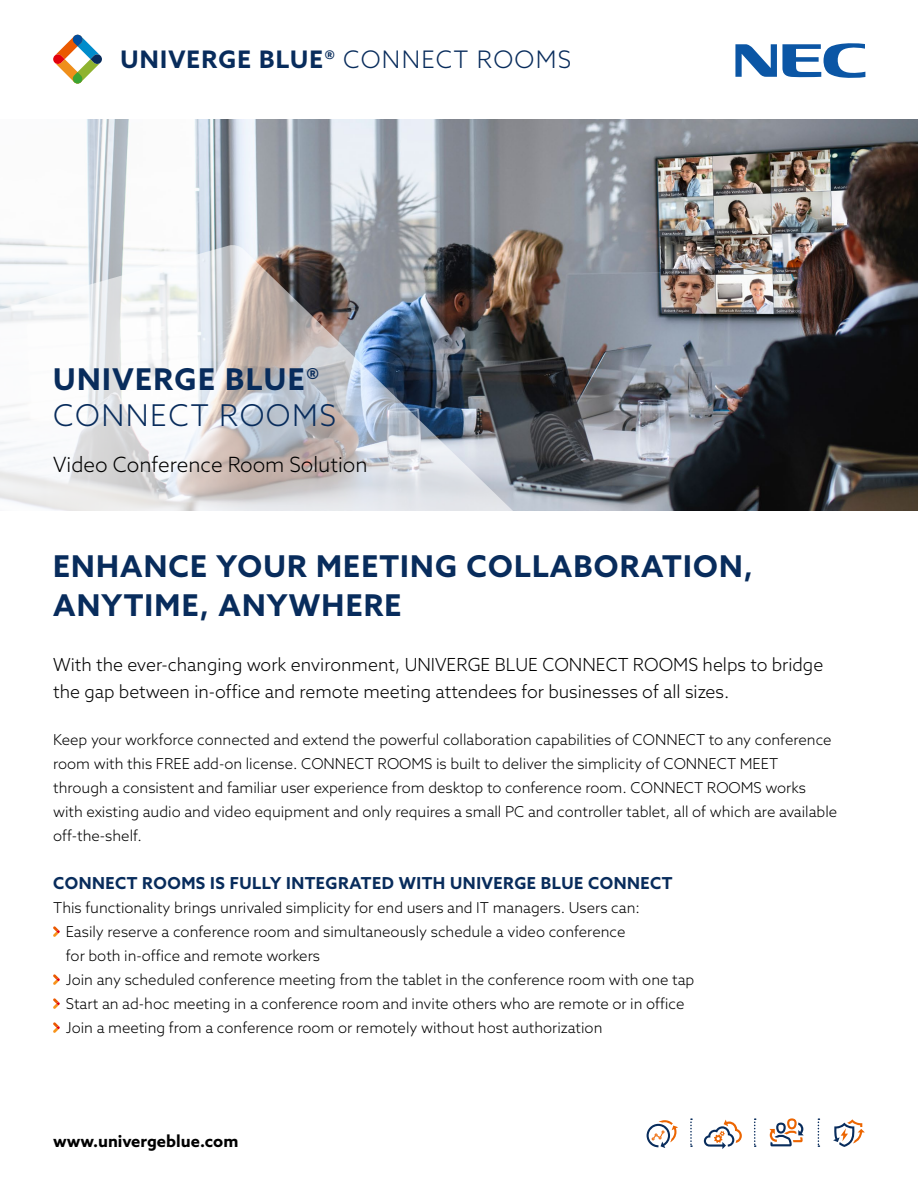
<style>
.page{position:relative;width:918px;height:1188px;background:#fff}
.page>*{position:absolute;margin:0;border:0;box-sizing:border-box;transform-origin:0 0}
.t1{font:700 30px/39px "Azo Sans";letter-spacing:.04em;color:#082c5c}
.t2{font:300 30px "Azo Sans";letter-spacing:.05em;color:#082c5c}
.t3{font:700 24.15px "Azo Sans";letter-spacing:.05em;color:#082c5c}
.t4{font:300 21px "Azo Sans";color:#000}
.t5{font:300 18px/27px "Azo Sans";color:#000}
.t6{font:700 16.5px "Azo Sans";letter-spacing:.03em;color:#082c5c}
.t7{font:700 16.5px "Azo Sans";color:#000}
.t8{font:300 15px/24px "Azo Sans";color:#000}
.s1{font-weight:300}
</style>
<div class="page">
<img style="left:248px;top:119px;width:670px;height:391px">
<svg style="left:0;top:119px;width:248px;height:125px"></svg>
<img style="left:0;top:244px;width:568px;height:267px">
<svg style="left:735px;top:43px;width:130px;height:35px"></svg>
<svg style="left:647px;top:1120px;width:31px;height:28px"></svg>
<svg style="left:769px;top:1118px;width:35px;height:28px"></svg>
<svg style="left:704px;top:1120px;width:38px;height:29px"></svg>
<svg style="left:833px;top:1119px;width:32px;height:28px"></svg>
<svg style="left:818px;top:1118px;width:1px;height:29px"></svg>
<svg style="left:754px;top:1118px;width:2px;height:29px"></svg>
<svg style="left:690px;top:1118px;width:2px;height:29px"></svg>
<svg style="left:53px;top:926px;width:7px;height:11px"></svg>
<svg style="left:53px;top:974px;width:7px;height:11px"></svg>
<svg style="left:53px;top:998px;width:7px;height:11px"></svg>
<svg style="left:53px;top:1022px;width:7px;height:11px"></svg>
<svg style="left:53px;top:35px;width:49px;height:49px"></svg>
<h2 class="t3" style="left:121px;top:43px;width:452px">UNIVERGE BLUE® <span class="s1">CONNECT ROOMS</span></h2>
<h1 class="t1" style="left:53px;top:359px;width:268px">UNIVERGE BLUE®</h1>
<h1 class="t2" style="left:53px;top:396px;width:284px">CONNECT ROOMS</h1>
<h3 class="t4" style="left:53px;top:451px;width:316px">Video Conference Room Solution</h3>
<h1 class="t1" style="left:53px;top:546px;width:701px">ENHANCE YOUR MEETING COLLABORATION,<br>ANYTIME, ANYWHERE</h1>
<p class="t5" style="left:53px;top:651px;width:772px">With the ever-changing work environment, UNIVERGE BLUE CONNECT ROOMS helps to bridge the gap between in-office and remote meeting attendees for businesses of all sizes.</p>
<p class="t8" style="left:53px;top:727px;width:786px">Keep your workforce connected and extend the powerful collaboration capabilities of CONNECT to any conference room with this FREE add-on license. CONNECT ROOMS is built to deliver the simplicity of CONNECT MEET<br>through a consistent and familiar user experience from desktop to conference room. CONNECT ROOMS works with existing audio and video equipment and only requires a small PC and controller tablet, all of which are available off-the-shelf.</p>
<p class="t6" style="left:53px;top:872px;width:621px">CONNECT ROOMS IS FULLY INTEGRATED WITH UNIVERGE BLUE CONNECT</p>
<p class="t8" style="left:66px;top:895px;width:630px;text-indent:-13px">This functionality brings unrivaled simplicity for end users and IT managers. Users can:<br>Easily reserve a conference room and simultaneously schedule a video conference<br>for both in-office and remote workers<br>Join any scheduled conference meeting from the tablet in the conference room with one tap Start an ad-hoc meeting in a conference room and invite others who are remote or in office Join a meeting from a conference room or remotely without host authorization</p>
<p class="t7" style="left:53px;top:1130px;width:187px">www.univergeblue.com</p>
</div>
